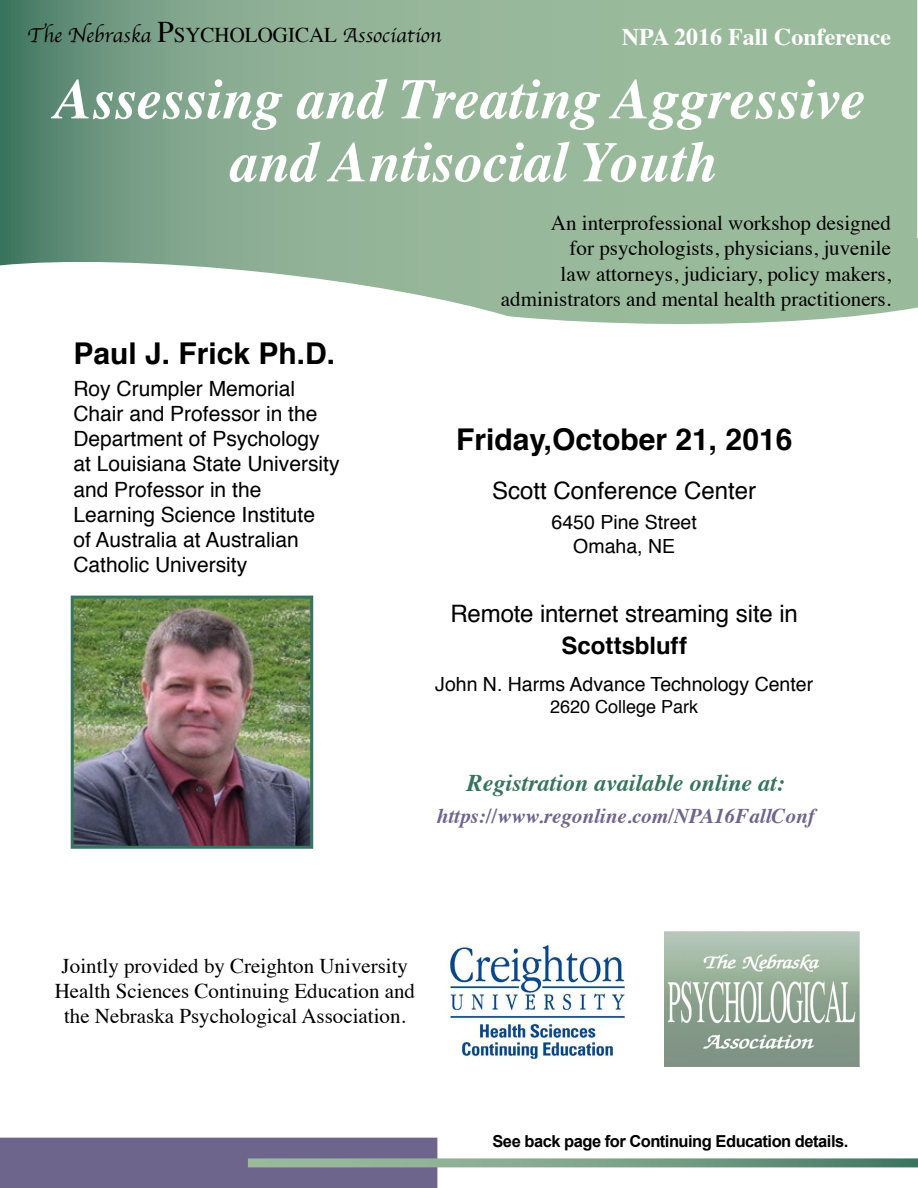
<style>
.page{position:relative;width:918px;height:1188px;background:#fff}
.page>*{position:absolute;margin:0;border:0;box-sizing:border-box;transform-origin:0 0}
.t1{font:italic 700 57px/63px "Times";color:#fff;text-align:center}
.t2{font:700 30px "Helvetica";color:#000}
.t3{font:24px "Helvetica";color:#000}
.t4{font:italic 700 24px "Times";color:#37745d}
.t5{font:700 24px "Times";color:#fff}
.t6{font:700 24px "Helvetica";color:#000}
.t7{font:21px/25.2px "Times";color:#000;text-align:center}
.t8{font:21px/25.2px "Helvetica";color:#000}
.t9{font:italic 700 21px "Times";color:#6d658b}
.t10{font:21px "Apple Chancery";color:#000}
.t11{font:19.5px/23.4px "Helvetica";color:#000;text-align:center}
.t12{font:18px "Helvetica";color:#000}
.t13{font:700 16.5px "Arial";letter-spacing:-.03em;color:#000}
.t14{font:12.9px "Times";color:#000}
.s1{font-family:"Times";font-size:30px}
.s2{font-family:"Times"}
</style>
<div class="page">
<div style="left:0;top:1138px;width:437px;height:50px;background:#6d658b"></div>
<svg style="left:248px;top:1158px;width:670px;height:9px;background:#7ea28b"></svg>
<svg style="left:0;top:0;width:918px;height:324px;background:#97b69d"></svg>
<img style="left:664px;top:932px;width:196px;height:134px">
<img style="left:75px;top:600px;width:234px;height:245px">
<div style="left:71px;top:596px;width:242px;height:253px;border:3px solid #37745d"></div>
<img style="left:449px;top:944px;width:176px;height:117px">
<p class="t10" style="left:27px;top:18px;width:416px">The Nebraska <span class="s1">P</span><span class="s2">SYCHOLOGICAL</span> Association</p>
<p class="t5" style="left:622px;top:14px;width:271px">NPA 2016 Fall Conference</p>
<h1 class="t1" style="left:54px;top:63px;width:813px">Assessing and Treating Aggressive and Antisocial Youth</h1>
<h2 class="t2" style="left:73px;top:329px;width:263px">Paul J. Frick Ph.D.</h2>
<p class="t8" style="left:73px;top:376px;width:268px">Roy Crumpler Memorial<br>Chair and Professor in the<br>Department of Psychology at Louisiana State University and Professor in the<br>Learning Science Institute<br>of Australia at Australian<br>Catholic University</p>
<p class="t7" style="left:501px;top:209px;width:392px;text-align:right">An interprofessional workshop designed<br>for psychologists, physicians, juvenile<br>law attorneys, judiciary, policy makers, administrators and mental health practitioners.</p>
<h2 class="t2" style="left:456px;top:415px;width:338px">Friday,October 21, 2016</h2>
<p class="t3" style="left:492px;top:472px;width:266px">Scott Conference Center</p>
<p class="t11" style="left:552px;top:511px;width:147px">6450 Pine Street<br>Omaha, NE</p>
<p class="t3" style="left:451px;top:595px;width:349px">Remote internet streaming site in</p>
<p class="t6" style="left:561px;top:627px;width:127px">Scottsbluff</p>
<p class="t11" style="left:435px;top:673px;width:379px">John N. Harms Advance Technology Center</p>
<p class="t12" style="left:550px;top:693px;width:150px">2620 College Park</p>
<p class="t4" style="left:467px;top:761px;width:320px">Registration available online at:</p>
<p class="t9" style="left:437px;top:796px;width:380px">https://www.regonline.com/NPA16FallConf</p>
<p class="t7" style="left:55px;top:951px;width:362px">Jointly provided by Creighton University<br>Health Sciences Continuing Education and the Nebraska Psychological Association.</p>
<p class="t13" style="left:492px;top:1130px;width:357px">See back page for Continuing Education details.</p>
<p class="t14" style="left:706px;top:1142px;width:87px">August 25, 2008</p>
</div>
